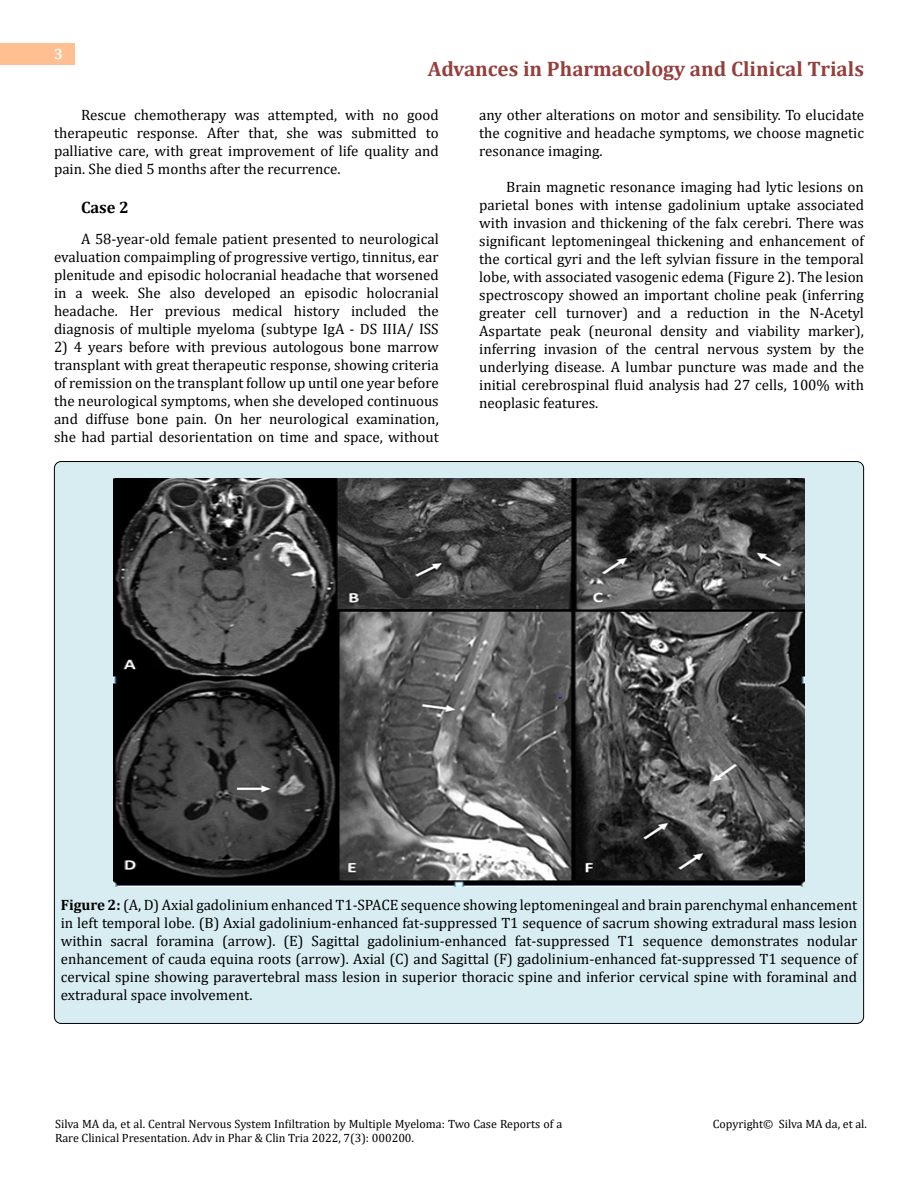
<style>
.page{position:relative;width:918px;height:1188px;background:#fff}
.page>*{position:absolute;margin:0;border:0;box-sizing:border-box;transform-origin:0 0}
.t1{font:700 21px "Cambria";color:#953f3c}
.t2{font:700 16.5px "Cambria";color:#000}
.t3{font:15px/18px "Cambria";color:#000;text-align:justify}
.t4{font:700 15px "Cambria";color:#fff}
.t5{font:12px/14.4px "Cambria";color:#000}
.s1{font-weight:700}
</style>
<div class="page">
<div style="left:0;top:43px;width:75px;height:21px;background:#ffbf91"></div>
<div style="left:54px;top:462px;width:810px;height:561px;background:#d8edf2;border-radius:7px"></div>
<img style="left:113px;top:478px;width:692px;height:409px">
<p class="t4" style="left:54px;top:44px;width:10px">3</p>
<h1 class="t1" style="left:428px;top:54px;width:438px">Advances in Pharmacology and Clinical Trials</h1>
<p class="t3" style="left:54px;top:105px;width:386px;text-indent:27px">Rescue chemotherapy was attempted, with no good therapeutic response. After that, she was submitted to palliative care, with great improvement of life quality and pain. She died 5 months after the recurrence.</p>
<p class="t2" style="left:81px;top:195px;width:50px">Case 2</p>
<p class="t3" style="left:54px;top:230px;width:386px;text-indent:27px">A 58-year-old female patient presented to neurological evaluation compaimpling of progressive vertigo, tinnitus, ear plenitude and episodic holocranial headache that worsened in a week. She also developed an episodic holocranial headache. Her previous medical history included the diagnosis of multiple myeloma (subtype IgA - DS IIIA/ ISS</p>
<p class="t3" style="left:54px;top:338px;width:386px">2) 4 years before with previous autologous bone marrow transplant with great therapeutic response, showing criteria of remission on the transplant follow up until one year before the neurological symptoms, when she developed continuous and diffuse bone pain. On her neurological examination, she had partial desorientation on time and space, without</p>
<p class="t3" style="left:479px;top:105px;width:386px">any other alterations on motor and sensibility. To elucidate the cognitive and headache symptoms, we choose magnetic resonance imaging.</p>
<p class="t3" style="left:479px;top:177px;width:386px;text-indent:27px">Brain magnetic resonance imaging had lytic lesions on parietal bones with intense gadolinium uptake associated with invasion and thickening of the falx cerebri. There was significant leptomeningeal thickening and enhancement of the cortical gyri and the left sylvian fissure in the temporal lobe, with associated vasogenic edema (Figure 2). The lesion spectroscopy showed an important choline peak (inferring greater cell turnover) and a reduction in the N-Acetyl Aspartate peak (neuronal density and viability marker), inferring invasion of the central nervous system by the underlying disease. A lumbar puncture was made and the initial cerebrospinal fluid analysis had 27 cells, 100% with neoplasic features.</p>
<p class="t3" style="left:61px;top:896px;width:798px"><span class="s1">Figure 2:</span> (A, D) Axial gadolinium enhanced T1-SPACE sequence showing leptomeningeal and brain parenchymal enhancement in left temporal lobe. (B) Axial gadolinium-enhanced fat-suppressed T1 sequence of sacrum showing extradural mass lesion within sacral foramina (arrow). (E) Sagittal gadolinium-enhanced fat-suppressed T1 sequence demonstrates nodular enhancement of cauda equina roots (arrow). Axial (C) and Sagittal (F) gadolinium-enhanced fat-suppressed T1 sequence of cervical spine showing paravertebral mass lesion in superior thoracic spine and inferior cervical spine with foraminal and extradural space involvement.</p>
<p class="t5" style="left:55px;top:1117px;width:509px">Silva MA da, et al. Central Nervous System Infiltration by Multiple Myeloma: Two Case Reports of a<br>Rare Clinical Presentation. Adv in Phar &amp; Clin Tria 2022, 7(3): 000200.</p>
<p class="t5" style="left:713px;top:1117px;width:156px">Copyright© Silva MA da, et al.</p>
</div>
